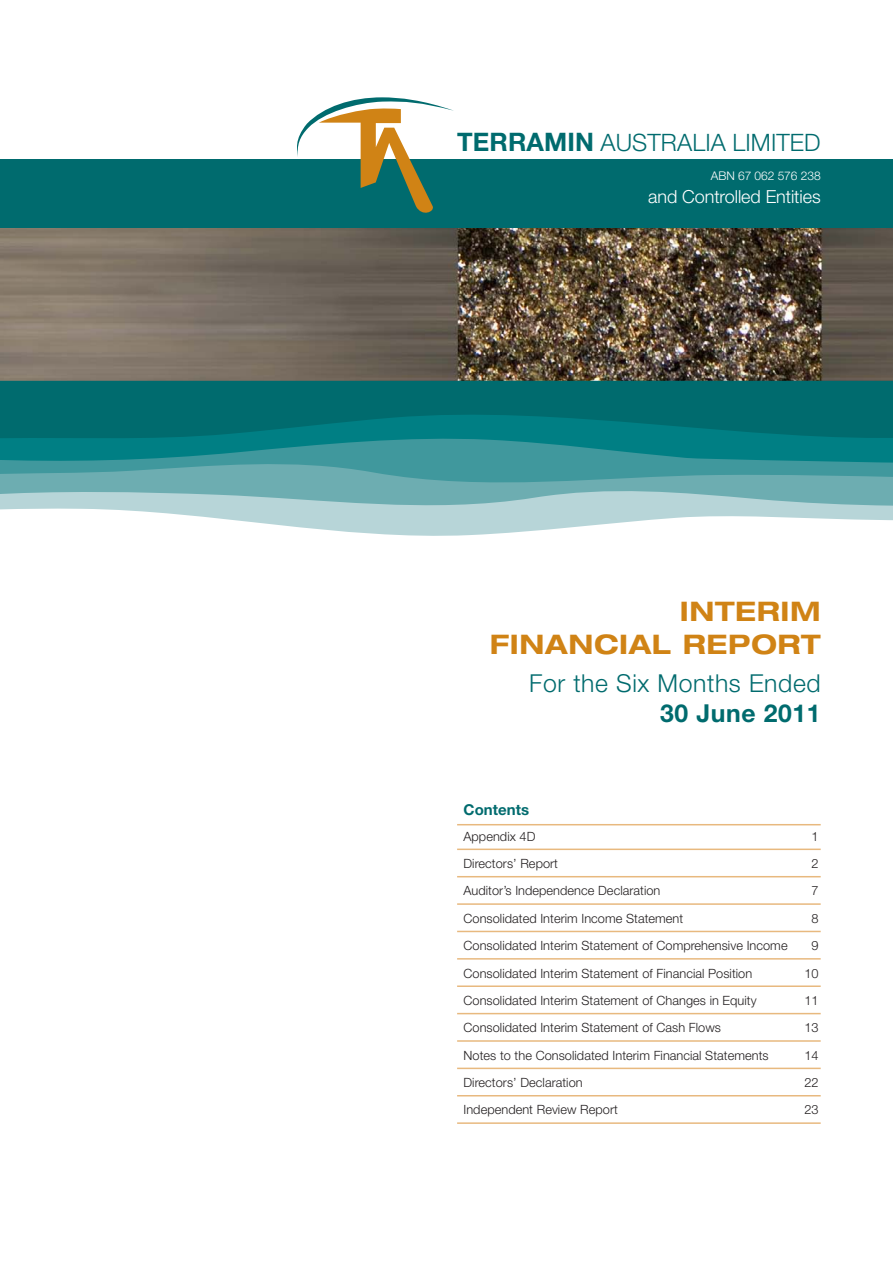
<style>
.page{position:relative;width:893px;height:1263px;background:#fff}
.page>*{position:absolute;margin:0;border:0;box-sizing:border-box;transform-origin:0 0}
.t1{font:700 expanded 27px/33px "Helvetica Neue";letter-spacing:.025em;color:#d08315}
.t2{font:300 24.75px "Helvetica Neue";letter-spacing:.025em;color:#006b6e}
.t3{font:700 24.75px "Helvetica Neue";letter-spacing:.025em;color:#006b6e}
.t4{font:300 24px "Helvetica Neue";letter-spacing:.005em;color:#006b6e}
.t5{font:300 18px "Helvetica Neue";letter-spacing:-.005em;color:#fff}
.t6{font:700 15px "Helvetica Neue";letter-spacing:.005em;color:#006b6e}
.t7{font:300 12.75px "Helvetica Neue";letter-spacing:.005em;color:#231f20}
.t8{font:300 12px "Helvetica Neue";letter-spacing:-.005em;color:#fff}
.s1{font-weight:700;font-size:25.5px}
</style>
<div class="page">
<img style="left:0;top:227px;width:893px;height:154px">
<hr style="left:457px;top:824px;width:364px;height:1px;background:#e8b97f">
<hr style="left:457px;top:848px;width:364px;height:2px;background:#e8b97f">
<hr style="left:457px;top:876px;width:364px;height:1px;background:#e8b97f">
<hr style="left:457px;top:903px;width:364px;height:2px;background:#e8b97f">
<hr style="left:457px;top:931px;width:364px;height:1px;background:#e8b97f">
<hr style="left:457px;top:958px;width:364px;height:1px;background:#e8b97f">
<hr style="left:457px;top:985px;width:364px;height:2px;background:#e8b97f">
<hr style="left:457px;top:1013px;width:364px;height:1px;background:#e8b97f">
<hr style="left:457px;top:1040px;width:364px;height:2px;background:#e8b97f">
<hr style="left:457px;top:1067px;width:364px;height:2px;background:#e8b97f">
<hr style="left:457px;top:1095px;width:364px;height:1px;background:#e8b97f">
<hr style="left:457px;top:1122px;width:364px;height:2px;background:#e8b97f">
<div style="left:0;top:159px;width:893px;height:68px;background:#006b6e"></div>
<svg style="left:297px;top:97px;width:157px;height:116px"></svg>
<svg style="left:175px;top:514px;width:718px;height:22px"></svg>
<svg style="left:0;top:493px;width:893px;height:21px;background:#a8cdd0"></svg>
<svg style="left:0;top:463px;width:893px;height:30px;background:#5ca5a9"></svg>
<svg style="left:0;top:442px;width:893px;height:21px;background:#1f8b90"></svg>
<svg style="left:0;top:381px;width:893px;height:61px;background:#006f73"></svg>
<h3 class="t4" style="left:457px;top:128px;width:365px"><span class="s1">TERRAMIN</span> AUSTRALIA LIMITED</h3>
<p class="t8" style="left:711px;top:169px;width:111px">ABN 67 062 576 238</p>
<h3 class="t5" style="left:648px;top:185px;width:174px">and Controlled Entities</h3>
<h1 class="t1" style="left:490px;top:594px;width:332px;text-indent:190px">INTERIM<br>FINANCIAL REPORT</h1>
<h2 class="t2" style="left:529px;top:668px;width:293px">For the Six Months Ended</h2>
<h2 class="t3" style="left:660px;top:698px;width:162px">30 June 2011</h2>
<p class="t6" style="left:463px;top:801px;width:67px">Contents</p>
<p class="t7" style="left:463px;top:828px;width:73px">Appendix 4D</p>
<p class="t7" style="left:811px;top:828px;width:9px">1</p>
<p class="t7" style="left:463px;top:856px;width:96px">Directors’ Report</p>
<p class="t7" style="left:811px;top:856px;width:9px">2</p>
<p class="t7" style="left:463px;top:883px;width:198px">Auditor’s Independence Declaration</p>
<p class="t7" style="left:811px;top:883px;width:9px">7</p>
<p class="t7" style="left:463px;top:910px;width:221px">Consolidated Interim Income Statement</p>
<p class="t7" style="left:811px;top:910px;width:9px">8</p>
<p class="t7" style="left:463px;top:938px;width:326px">Consolidated Interim Statement of Comprehensive Income</p>
<p class="t7" style="left:811px;top:938px;width:9px">9</p>
<p class="t7" style="left:463px;top:965px;width:290px">Consolidated Interim Statement of Financial Position</p>
<p class="t7" style="left:804px;top:965px;width:16px">10</p>
<p class="t7" style="left:463px;top:993px;width:295px">Consolidated Interim Statement of Changes in Equity</p>
<p class="t7" style="left:804px;top:993px;width:16px">11</p>
<p class="t7" style="left:463px;top:1020px;width:259px">Consolidated Interim Statement of Cash Flows</p>
<p class="t7" style="left:804px;top:1020px;width:16px">13</p>
<p class="t7" style="left:463px;top:1047px;width:307px">Notes to the Consolidated Interim Financial Statements</p>
<p class="t7" style="left:804px;top:1047px;width:16px">14</p>
<p class="t7" style="left:463px;top:1075px;width:121px">Directors’ Declaration</p>
<p class="t7" style="left:804px;top:1075px;width:16px">22</p>
<p class="t7" style="left:463px;top:1102px;width:156px">Independent Review Report</p>
<p class="t7" style="left:804px;top:1102px;width:16px">23</p>
</div>
